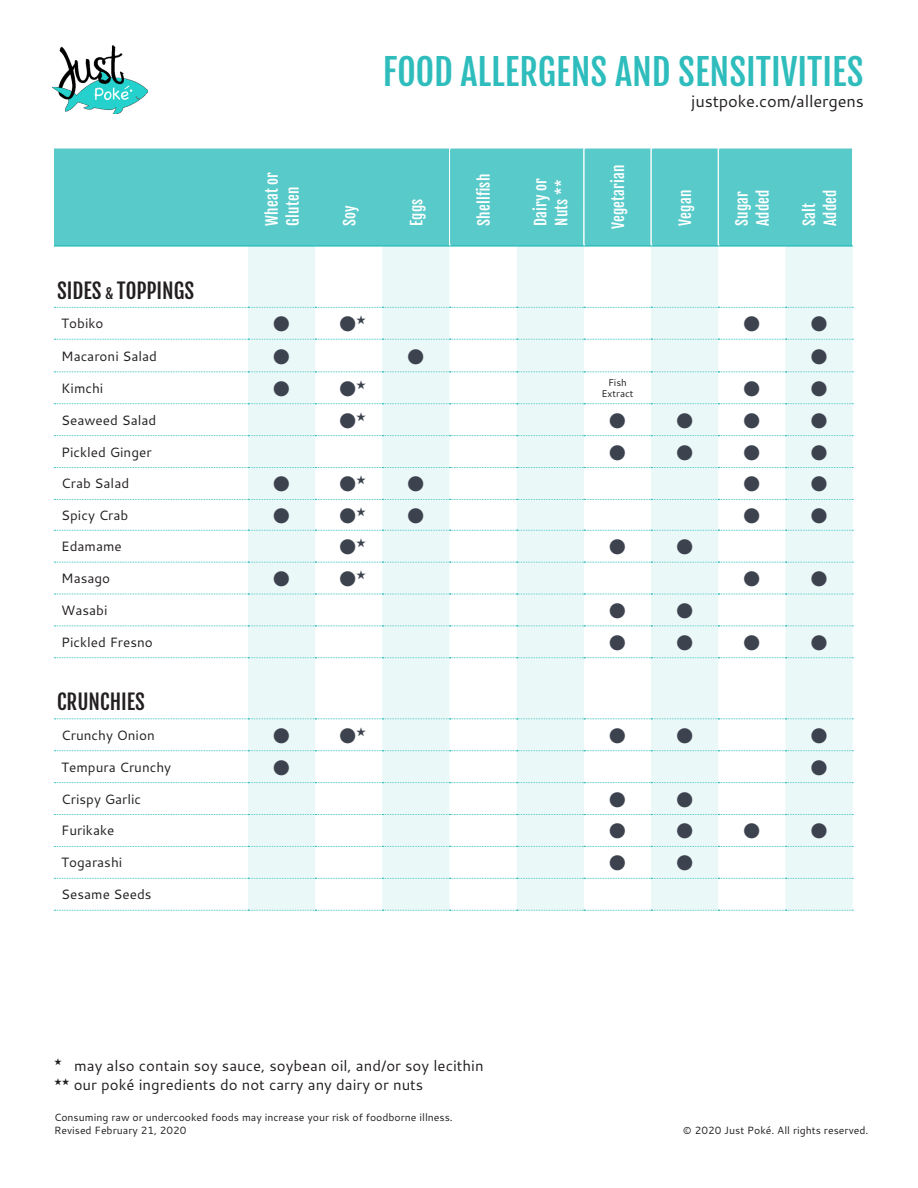
<style>
.page{position:relative;width:918px;height:1188px;background:#fff}
.page>*{position:absolute;margin:0;border:0;box-sizing:border-box;transform-origin:0 0}
.t1{font:36px "Fjalla One";color:#2ebdbc}
.t2{font:21px "Zapf Dingbats ITC";color:#3d424f}
.t3{font:21px "Fjalla One";color:#231f20}
.t4{font:16.5px "Cantarell";letter-spacing:-.01em;color:#231f20}
.t5{font:15px "Cantarell";color:#231f20}
.t6{font:15px/21px "Fjalla One";letter-spacing:.01em;color:#fff}
.t7{font:13.5px "Cantarell";color:#231f20}
.t8{font:10.5px/12.6px "Cantarell";color:#231f20}
.t9{font:9.75px/11.7px "Cantarell";color:#231f20;text-align:center}
.s1{font-size:13.5px}
</style>
<div class="page">
<img style="left:52px;top:45px;width:95px;height:69px">
<div style="left:54px;top:148px;width:798px;height:97px;background:#58cac9"></div>
<svg style="left:248px;top:247px;width:605px;height:663px;fill:#eaf8f8"></svg>
<hr style="left:248px;top:245px;width:67px;height:2px;background:#2ebdbc">
<hr style="left:315px;top:245px;width:67px;height:2px;background:#2ebdbc">
<hr style="left:382px;top:245px;width:68px;height:2px;background:#2ebdbc">
<hr style="left:450px;top:245px;width:67px;height:2px;background:#2ebdbc">
<hr style="left:517px;top:245px;width:67px;height:2px;background:#2ebdbc">
<hr style="left:584px;top:245px;width:67px;height:2px;background:#2ebdbc">
<hr style="left:651px;top:245px;width:67px;height:2px;background:#2ebdbc">
<hr style="left:718px;top:245px;width:67px;height:2px;background:#2ebdbc">
<hr style="left:785px;top:245px;width:68px;height:2px;background:#2ebdbc">
<hr style="left:54px;top:245px;width:194px;height:2px;background:#2ebdbc">
<svg style="left:54px;top:307px;width:799px;height:1px"></svg>
<svg style="left:54px;top:339px;width:799px;height:1px"></svg>
<svg style="left:54px;top:371px;width:799px;height:1px"></svg>
<svg style="left:54px;top:403px;width:799px;height:1px"></svg>
<svg style="left:54px;top:435px;width:799px;height:1px"></svg>
<svg style="left:54px;top:467px;width:799px;height:1px"></svg>
<svg style="left:54px;top:499px;width:799px;height:1px"></svg>
<svg style="left:54px;top:530px;width:799px;height:1px"></svg>
<svg style="left:54px;top:562px;width:799px;height:1px"></svg>
<svg style="left:54px;top:594px;width:799px;height:1px"></svg>
<svg style="left:54px;top:626px;width:799px;height:1px"></svg>
<svg style="left:54px;top:657px;width:799px;height:1px"></svg>
<svg style="left:54px;top:718px;width:799px;height:1px"></svg>
<svg style="left:54px;top:750px;width:799px;height:1px"></svg>
<svg style="left:54px;top:782px;width:799px;height:1px"></svg>
<svg style="left:54px;top:814px;width:799px;height:1px"></svg>
<svg style="left:54px;top:846px;width:799px;height:1px"></svg>
<svg style="left:54px;top:878px;width:799px;height:1px"></svg>
<svg style="left:54px;top:910px;width:799px;height:1px"></svg>
<svg style="left:449px;top:148px;width:2px;height:98px"></svg>
<svg style="left:584px;top:148px;width:1px;height:98px"></svg>
<svg style="left:651px;top:148px;width:1px;height:98px"></svg>
<svg style="left:718px;top:148px;width:1px;height:98px"></svg>
<svg style="left:340px;top:315px;width:26px;height:16px"></svg>
<svg style="left:340px;top:380px;width:26px;height:16px"></svg>
<svg style="left:340px;top:412px;width:26px;height:16px"></svg>
<svg style="left:340px;top:476px;width:26px;height:16px"></svg>
<svg style="left:340px;top:507px;width:26px;height:16px"></svg>
<svg style="left:340px;top:538px;width:26px;height:16px"></svg>
<svg style="left:340px;top:570px;width:26px;height:16px"></svg>
<svg style="left:340px;top:727px;width:26px;height:16px"></svg>
<p class="t6" style="left:261px;top:226px;width:55px;rotate:-90deg">Wheat or<br>Gluten</p>
<h1 class="t1" style="left:383px;top:49px;width:482px">FOOD ALLERGENS AND SENSITIVITIES</h1>
<p class="t4" style="left:691px;top:90px;width:174px">justpoke.com/allergens</p>
<p class="t6" style="left:339px;top:226px;width:22px;rotate:-90deg">Soy</p>
<p class="t6" style="left:406px;top:226px;width:29px;rotate:-90deg">Eggs</p>
<p class="t6" style="left:473px;top:226px;width:53px;rotate:-90deg">Shellfish</p>
<p class="t6" style="left:530px;top:226px;width:49px;rotate:-90deg">Dairy or<br>Nuts **</p>
<p class="t6" style="left:608px;top:229px;width:66px;rotate:-90deg">Vegetarian</p>
<p class="t6" style="left:675px;top:226px;width:37px;rotate:-90deg">Vegan</p>
<p class="t6" style="left:732px;top:226px;width:38px;rotate:-90deg">Sugar<br>Added</p>
<p class="t6" style="left:799px;top:226px;width:38px;rotate:-90deg">Salt<br>Added</p>
<h2 class="t3" style="left:57px;top:278px;width:139px">SIDES <span class="s1">&amp;</span> TOPPINGS</h2>
<p class="t7" style="left:61px;top:314px;width:44px">Tobiko</p>
<h2 class="t2" style="left:273px;top:314px;width:17px">●</h2>
<h2 class="t2" style="left:744px;top:314px;width:17px">●</h2>
<h2 class="t2" style="left:811px;top:314px;width:17px">●</h2>
<p class="t7" style="left:61px;top:346px;width:97px">Macaroni Salad</p>
<h2 class="t2" style="left:273px;top:346px;width:17px">●</h2>
<h2 class="t2" style="left:408px;top:346px;width:17px">●</h2>
<h2 class="t2" style="left:811px;top:346px;width:17px">●</h2>
<p class="t7" style="left:61px;top:379px;width:44px">Kimchi</p>
<h2 class="t2" style="left:273px;top:379px;width:17px">●</h2>
<p class="t9" style="left:601px;top:376px;width:34px">Fish<br>Extract</p>
<h2 class="t2" style="left:744px;top:379px;width:17px">●</h2>
<h2 class="t2" style="left:811px;top:379px;width:17px">●</h2>
<p class="t7" style="left:61px;top:411px;width:97px">Seaweed Salad</p>
<h2 class="t2" style="left:609px;top:411px;width:17px">●</h2>
<h2 class="t2" style="left:676px;top:411px;width:17px">●</h2>
<h2 class="t2" style="left:744px;top:411px;width:17px">●</h2>
<h2 class="t2" style="left:811px;top:411px;width:17px">●</h2>
<p class="t7" style="left:61px;top:442px;width:92px">Pickled Ginger</p>
<h2 class="t2" style="left:609px;top:442px;width:17px">●</h2>
<h2 class="t2" style="left:676px;top:442px;width:17px">●</h2>
<h2 class="t2" style="left:744px;top:442px;width:17px">●</h2>
<h2 class="t2" style="left:811px;top:442px;width:17px">●</h2>
<p class="t7" style="left:61px;top:474px;width:69px">Crab Salad</p>
<h2 class="t2" style="left:273px;top:474px;width:17px">●</h2>
<h2 class="t2" style="left:408px;top:474px;width:17px">●</h2>
<h2 class="t2" style="left:744px;top:474px;width:17px">●</h2>
<h2 class="t2" style="left:811px;top:474px;width:17px">●</h2>
<p class="t7" style="left:61px;top:506px;width:69px">Spicy Crab</p>
<h2 class="t2" style="left:273px;top:506px;width:17px">●</h2>
<h2 class="t2" style="left:408px;top:506px;width:17px">●</h2>
<h2 class="t2" style="left:744px;top:506px;width:17px">●</h2>
<h2 class="t2" style="left:811px;top:506px;width:17px">●</h2>
<p class="t7" style="left:61px;top:537px;width:62px">Edamame</p>
<h2 class="t2" style="left:609px;top:537px;width:17px">●</h2>
<h2 class="t2" style="left:676px;top:537px;width:17px">●</h2>
<p class="t7" style="left:61px;top:569px;width:50px">Masago</p>
<h2 class="t2" style="left:273px;top:569px;width:17px">●</h2>
<h2 class="t2" style="left:744px;top:569px;width:17px">●</h2>
<h2 class="t2" style="left:811px;top:569px;width:17px">●</h2>
<p class="t7" style="left:61px;top:601px;width:48px">Wasabi</p>
<h2 class="t2" style="left:609px;top:601px;width:17px">●</h2>
<h2 class="t2" style="left:676px;top:601px;width:17px">●</h2>
<p class="t7" style="left:61px;top:633px;width:93px">Pickled Fresno</p>
<h2 class="t2" style="left:609px;top:633px;width:17px">●</h2>
<h2 class="t2" style="left:676px;top:633px;width:17px">●</h2>
<h2 class="t2" style="left:744px;top:633px;width:17px">●</h2>
<h2 class="t2" style="left:811px;top:633px;width:17px">●</h2>
<h2 class="t3" style="left:57px;top:689px;width:90px">CRUNCHIES</h2>
<p class="t7" style="left:61px;top:726px;width:95px">Crunchy Onion</p>
<h2 class="t2" style="left:273px;top:726px;width:17px">●</h2>
<h2 class="t2" style="left:609px;top:726px;width:17px">●</h2>
<h2 class="t2" style="left:676px;top:726px;width:17px">●</h2>
<h2 class="t2" style="left:811px;top:726px;width:17px">●</h2>
<p class="t7" style="left:61px;top:758px;width:112px">Tempura Crunchy</p>
<h2 class="t2" style="left:273px;top:758px;width:17px">●</h2>
<h2 class="t2" style="left:811px;top:758px;width:17px">●</h2>
<p class="t7" style="left:61px;top:789px;width:82px">Crispy Garlic</p>
<h2 class="t2" style="left:609px;top:789px;width:17px">●</h2>
<h2 class="t2" style="left:676px;top:789px;width:17px">●</h2>
<p class="t7" style="left:61px;top:821px;width:55px">Furikake</p>
<h2 class="t2" style="left:609px;top:821px;width:17px">●</h2>
<h2 class="t2" style="left:676px;top:821px;width:17px">●</h2>
<h2 class="t2" style="left:744px;top:821px;width:17px">●</h2>
<h2 class="t2" style="left:811px;top:821px;width:17px">●</h2>
<p class="t7" style="left:61px;top:853px;width:63px">Togarashi</p>
<h2 class="t2" style="left:609px;top:853px;width:17px">●</h2>
<h2 class="t2" style="left:676px;top:853px;width:17px">●</h2>
<p class="t7" style="left:61px;top:885px;width:92px">Sesame Seeds</p>
<p class="t5" style="left:54px;top:1055px;width:431px">★ may also contain soy sauce, soybean oil, and/or soy lecithin</p>
<p class="t5" style="left:54px;top:1075px;width:371px">★★ our poké ingredients do not carry any dairy or nuts</p>
<p class="t8" style="left:54px;top:1111px;width:400px">Consuming raw or undercooked foods may increase your risk of foodborne illness.<br>Revised February 21, 2020</p>
<p class="t8" style="left:683px;top:1124px;width:187px">© 2020 Just Poké. All rights reserved.</p>
</div>
